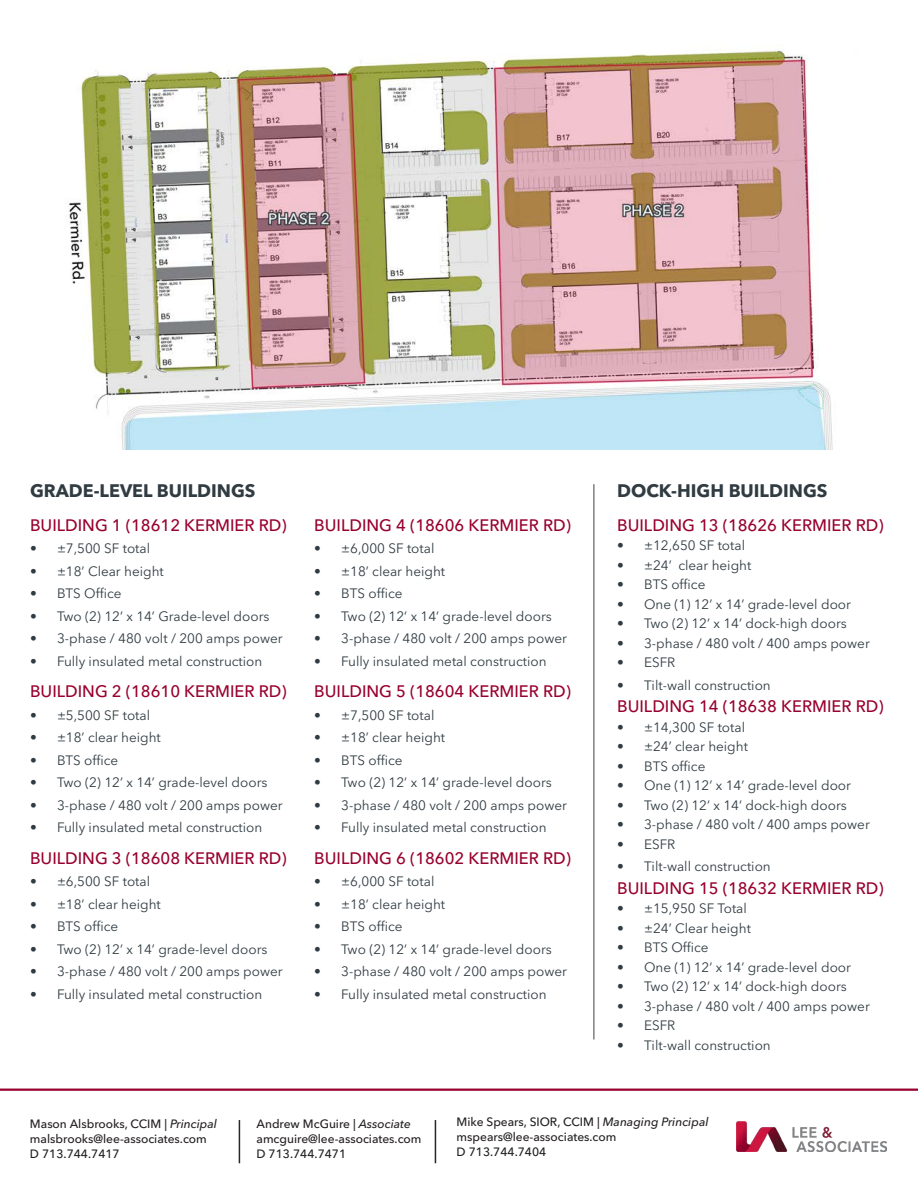
<style>
.page{position:relative;width:918px;height:1188px;background:#fff}
.page>*{position:absolute;margin:0;border:0;box-sizing:border-box;transform-origin:0 0}
.Paragraph_Style_1{font:700 18px "Avenir Next LT Pro";color:#303c42}
.Paragraph_Style_1-2{font:500 16.5px "Avenir Next LT Pro";color:#98002e}
.t1{font:13.5px "Avenir Next LT Pro";color:#303c42}
.t2{font:500 12px/15px "Avenir Next LT Pro";color:#231f20}
.s1{font-style:italic}
</style>
<div class="page">
<img style="left:736px;top:1122px;width:150px;height:29px">
<hr style="left:0;top:1089px;width:918px;height:2px;background:#98012d">
<hr style="left:239px;top:1120px;width:1px;height:43px;background:#27262b">
<hr style="left:435px;top:1120px;width:1px;height:43px;background:#27262b">
<img style="left:68px;top:45px;width:765px;height:404px">
<hr style="left:593px;top:484px;width:2px;height:556px;background:#7e8083">
<p class="Paragraph_Style_1" style="left:30px;top:480px;width:227px">GRADE-LEVEL BUILDINGS</p>
<p class="Paragraph_Style_1" style="left:617px;top:480px;width:212px">DOCK-HIGH BUILDINGS</p>
<p class="Paragraph_Style_1-2" style="left:30px;top:515px;width:258px">BUILDING 1 (18612 KERMIER RD)</p>
<p class="t1" style="left:30px;top:541px;width:122px">• ±7,500 SF total</p>
<p class="t1" style="left:30px;top:563px;width:135px">• ±18’ Clear height</p>
<p class="t1" style="left:30px;top:586px;width:93px">• BTS Office</p>
<p class="t1" style="left:30px;top:608px;width:241px">• Two (2) 12’ x 14’ Grade-level doors</p>
<p class="t1" style="left:30px;top:631px;width:254px">• 3-phase / 480 volt / 200 amps power</p>
<p class="t1" style="left:30px;top:653px;width:234px">• Fully insulated metal construction</p>
<p class="Paragraph_Style_1-2" style="left:30px;top:682px;width:258px">BUILDING 2 (18610 KERMIER RD)</p>
<p class="t1" style="left:30px;top:707px;width:122px">• ±5,500 SF total</p>
<p class="t1" style="left:30px;top:730px;width:132px">• ±18’ clear height</p>
<p class="t1" style="left:30px;top:752px;width:90px">• BTS office</p>
<p class="t1" style="left:30px;top:775px;width:239px">• Two (2) 12’ x 14’ grade-level doors</p>
<p class="t1" style="left:30px;top:797px;width:254px">• 3-phase / 480 volt / 200 amps power</p>
<p class="t1" style="left:30px;top:820px;width:234px">• Fully insulated metal construction</p>
<p class="Paragraph_Style_1-2" style="left:30px;top:848px;width:258px">BUILDING 3 (18608 KERMIER RD)</p>
<p class="t1" style="left:30px;top:874px;width:122px">• ±6,500 SF total</p>
<p class="t1" style="left:30px;top:896px;width:132px">• ±18’ clear height</p>
<p class="t1" style="left:30px;top:919px;width:90px">• BTS office</p>
<p class="t1" style="left:30px;top:941px;width:239px">• Two (2) 12’ x 14’ grade-level doors</p>
<p class="t1" style="left:30px;top:964px;width:254px">• 3-phase / 480 volt / 200 amps power</p>
<p class="t1" style="left:30px;top:986px;width:234px">• Fully insulated metal construction</p>
<p class="Paragraph_Style_1-2" style="left:314px;top:515px;width:258px">BUILDING 4 (18606 KERMIER RD)</p>
<p class="t1" style="left:314px;top:541px;width:122px">• ±6,000 SF total</p>
<p class="t1" style="left:314px;top:563px;width:132px">• ±18’ clear height</p>
<p class="t1" style="left:314px;top:586px;width:90px">• BTS office</p>
<p class="t1" style="left:314px;top:608px;width:239px">• Two (2) 12’ x 14’ grade-level doors</p>
<p class="t1" style="left:314px;top:631px;width:254px">• 3-phase / 480 volt / 200 amps power</p>
<p class="t1" style="left:314px;top:653px;width:234px">• Fully insulated metal construction</p>
<p class="Paragraph_Style_1-2" style="left:314px;top:682px;width:258px">BUILDING 5 (18604 KERMIER RD)</p>
<p class="t1" style="left:314px;top:707px;width:122px">• ±7,500 SF total</p>
<p class="t1" style="left:314px;top:730px;width:132px">• ±18’ clear height</p>
<p class="t1" style="left:314px;top:752px;width:90px">• BTS office</p>
<p class="t1" style="left:314px;top:775px;width:239px">• Two (2) 12’ x 14’ grade-level doors</p>
<p class="t1" style="left:314px;top:797px;width:254px">• 3-phase / 480 volt / 200 amps power</p>
<p class="t1" style="left:314px;top:820px;width:234px">• Fully insulated metal construction</p>
<p class="Paragraph_Style_1-2" style="left:314px;top:848px;width:258px">BUILDING 6 (18602 KERMIER RD)</p>
<p class="t1" style="left:314px;top:874px;width:122px">• ±6,000 SF total</p>
<p class="t1" style="left:314px;top:896px;width:132px">• ±18’ clear height</p>
<p class="t1" style="left:314px;top:919px;width:90px">• BTS office</p>
<p class="t1" style="left:314px;top:941px;width:239px">• Two (2) 12’ x 14’ grade-level doors</p>
<p class="t1" style="left:314px;top:964px;width:254px">• 3-phase / 480 volt / 200 amps power</p>
<p class="t1" style="left:314px;top:986px;width:234px">• Fully insulated metal construction</p>
<p class="Paragraph_Style_1-2" style="left:617px;top:515px;width:268px">BUILDING 13 (18626 KERMIER RD)</p>
<p class="t1" style="left:617px;top:538px;width:130px">• ±12,650 SF total</p>
<p class="t1" style="left:617px;top:557px;width:136px">• ±24’ clear height</p>
<p class="t1" style="left:617px;top:577px;width:90px">• BTS office</p>
<p class="t1" style="left:617px;top:596px;width:235px">• One (1) 12’ x 14’ grade-level door</p>
<p class="t1" style="left:617px;top:616px;width:231px">• Two (2) 12’ x 14’ dock-high doors</p>
<p class="t1" style="left:617px;top:635px;width:254px">• 3-phase / 480 volt / 400 amps power</p>
<p class="t1" style="left:617px;top:655px;width:60px">• ESFR</p>
<p class="t1" style="left:617px;top:677px;width:155px">• Tilt-wall construction</p>
<p class="Paragraph_Style_1-2" style="left:617px;top:697px;width:268px">BUILDING 14 (18638 KERMIER RD)</p>
<p class="t1" style="left:617px;top:719px;width:130px">• ±14,300 SF total</p>
<p class="t1" style="left:617px;top:739px;width:132px">• ±24’ clear height</p>
<p class="t1" style="left:617px;top:758px;width:90px">• BTS office</p>
<p class="t1" style="left:617px;top:778px;width:235px">• One (1) 12’ x 14’ grade-level door</p>
<p class="t1" style="left:617px;top:797px;width:231px">• Two (2) 12’ x 14’ dock-high doors</p>
<p class="t1" style="left:617px;top:817px;width:254px">• 3-phase / 480 volt / 400 amps power</p>
<p class="t1" style="left:617px;top:836px;width:60px">• ESFR</p>
<p class="t1" style="left:617px;top:859px;width:155px">• Tilt-wall construction</p>
<p class="Paragraph_Style_1-2" style="left:617px;top:878px;width:268px">BUILDING 15 (18632 KERMIER RD)</p>
<p class="t1" style="left:617px;top:901px;width:131px">• ±15,950 SF Total</p>
<p class="t1" style="left:617px;top:920px;width:135px">• ±24’ Clear height</p>
<p class="t1" style="left:617px;top:940px;width:93px">• BTS Office</p>
<p class="t1" style="left:617px;top:959px;width:235px">• One (1) 12’ x 14’ grade-level door</p>
<p class="t1" style="left:617px;top:979px;width:231px">• Two (2) 12’ x 14’ dock-high doors</p>
<p class="t1" style="left:617px;top:998px;width:254px">• 3-phase / 480 volt / 400 amps power</p>
<p class="t1" style="left:617px;top:1018px;width:60px">• ESFR</p>
<p class="t1" style="left:617px;top:1037px;width:155px">• Tilt-wall construction</p>
<p class="t2" style="left:30px;top:1116px;width:189px">Mason Alsbrooks, CCIM | <span class="s1">Principal </span>malsbrooks@lee-associates.com<br>D 713.744.7417</p>
<p class="t2" style="left:256px;top:1116px;width:167px">Andrew McGuire | <span class="s1">Associate </span>amcguire@lee-associates.com<br>D 713.744.7471</p>
<p class="t2" style="left:457px;top:1115px;width:253px">Mike Spears, SIOR, CCIM | <span class="s1">Managing Principal </span>mspears@lee-associates.com<br>D 713.744.7404</p>
</div>
